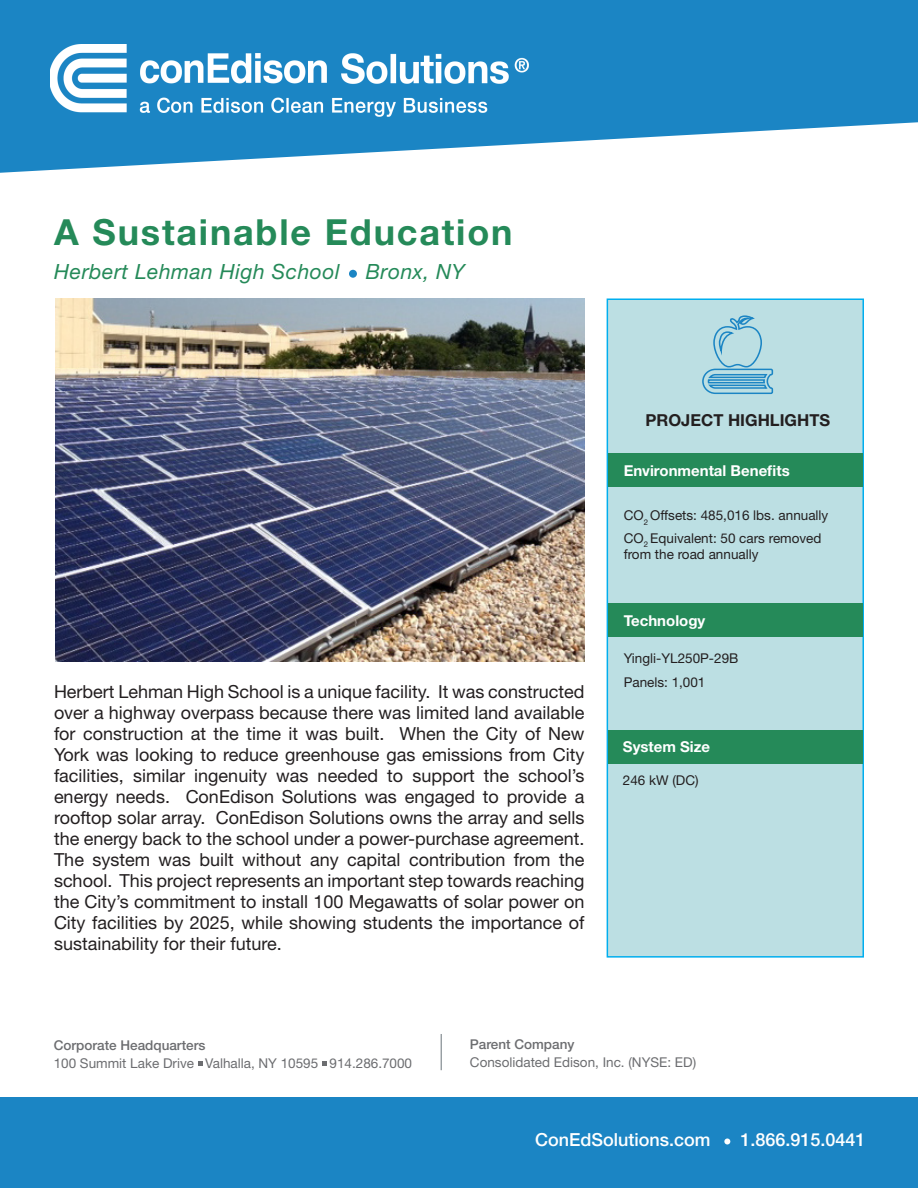
<style>
.page{position:relative;width:918px;height:1188px;background:#fff}
.page>*{position:absolute;margin:0;border:0;box-sizing:border-box;transform-origin:0 0}
.t1{font:700 36px "Helvetica Neue LT Std";letter-spacing:.05em;color:#258a59}
.t2{font:italic 21px "Helvetica Neue LT Pro";letter-spacing:.025em;color:#258a59}
.main_text{font:18px/21px "Helvetica Neue LT Pro";color:#231f20;text-align:justify}
.main_text-2{font:500 18px "Helvetica Neue LT Pro";color:#fff}
.Highlight_text_no_ru{font:700 16.5px "Helvetica Neue LT Pro";color:#231f20}
.Highlights_txt_with{font:700 15px "Helvetica Neue LT Pro";color:#fff}
.Highlight_text_no_ru-2{font:13.5px/24px "Helvetica Neue LT Pro";color:#231f20}
.main_text-3{font:13.5px/18px "Helvetica Neue LT Pro";color:#6c6d70}
.s1{font-weight:500}
</style>
<div class="page">
<div style="left:606px;top:298px;width:258px;height:660px;background:#bcdfe3"></div>
<div style="left:608px;top:730px;width:254px;height:33px;background:#258a59"></div>
<div style="left:618px;top:739px;width:227px;height:10px;background:#258a59"></div>
<div style="left:618px;top:748px;width:227px;height:10px;background:#258a59"></div>
<div style="left:608px;top:603px;width:254px;height:34px;background:#258a59"></div>
<div style="left:619px;top:612px;width:227px;height:11px;background:#258a59"></div>
<div style="left:619px;top:621px;width:227px;height:11px;background:#258a59"></div>
<div style="left:608px;top:454px;width:255px;height:33px;background:#258a59"></div>
<div style="left:619px;top:462px;width:227px;height:11px;background:#258a59"></div>
<div style="left:619px;top:471px;width:227px;height:11px;background:#258a59"></div>
<img style="left:56px;top:298px;width:528px;height:363px">
<div style="left:0;top:1098px;width:918px;height:90px;background:#1b85c4"></div>
<hr style="left:441px;top:1034px;width:1px;height:36px;background:#6a747b">
<svg style="left:198px;top:1061px;width:5px;height:5px"></svg>
<svg style="left:322px;top:1061px;width:5px;height:5px"></svg>
<svg style="left:701px;top:315px;width:73px;height:80px;background:#9accdc"></svg>
<div style="left:349px;top:270px;width:8px;height:8px;background:#1b85c4;border-radius:50%"></div>
<svg style="left:0;top:0;width:918px;height:173px;fill:#1b85c4"></svg>
<img style="left:50px;top:44px;width:479px;height:72px">
<svg style="left:724px;top:1138px;width:6px;height:6px"></svg>
<p class="t1" style="left:54px;top:210px;width:460px">A Sustainable Education</p>
<p class="t2" style="left:54px;top:258px;width:412px">Herbert Lehman High School Bronx, NY</p>
<p class="main_text" style="left:54px;top:681px;width:532px">Herbert Lehman High School is a unique facility. It was constructed over a highway overpass because there was limited land available for construction at the time it was built. When the City of New York was looking to reduce greenhouse gas emissions from City facilities, similar ingenuity was needed to support the school’s energy needs. ConEdison Solutions was engaged to provide a rooftop solar array. ConEdison Solutions owns the array and sells the energy back to the school under a power-purchase agreement.<br>The system was built without any capital contribution from the school. This project represents an important step towards reaching the City’s commitment to install 100 Megawatts of solar power on City facilities by 2025, while showing students the importance of sustainability for their future.</p>
<p class="Highlight_text_no_ru" style="left:646px;top:409px;width:186px">PROJECT HIGHLIGHTS</p>
<p class="Highlights_txt_with" style="left:624px;top:461px;width:168px">Environmental Benefits</p>
<p class="Highlight_text_no_ru-2" style="left:624px;top:504px;width:206px;line-height:22.5px">CO<sub>2</sub> Offsets: 485,016 lbs. annually<br>CO<sub>2</sub> Equivalent: 50 cars removed</p>
<p class="Highlight_text_no_ru-2" style="left:624px;top:542px;width:136px">from the road annually</p>
<p class="Highlights_txt_with" style="left:624px;top:611px;width:83px">Technology</p>
<p class="Highlight_text_no_ru-2" style="left:624px;top:646px;width:116px">Yingli-YL250P-29B<br>Panels: 1,001</p>
<p class="Highlights_txt_with" style="left:623px;top:737px;width:89px">System Size</p>
<p class="Highlight_text_no_ru-2" style="left:623px;top:768px;width:77px">246 kW (DC)</p>
<p class="main_text-3" style="left:54px;top:1036px;width:360px"><span class="s1">Corporate Headquarters<br></span>100 Summit Lake Drive Valhalla, NY 10595 914.286.7000</p>
<p class="main_text-3" style="left:470px;top:1035px;width:228px"><span class="s1">Parent Company<br></span>Consolidated Edison, Inc. (NYSE: ED)</p>
<p class="main_text-2" style="left:535px;top:1129px;width:177px">ConEdSolutions.com</p>
<p class="main_text-2" style="left:741px;top:1129px;width:127px">1.866.915.0441</p>
</div>
